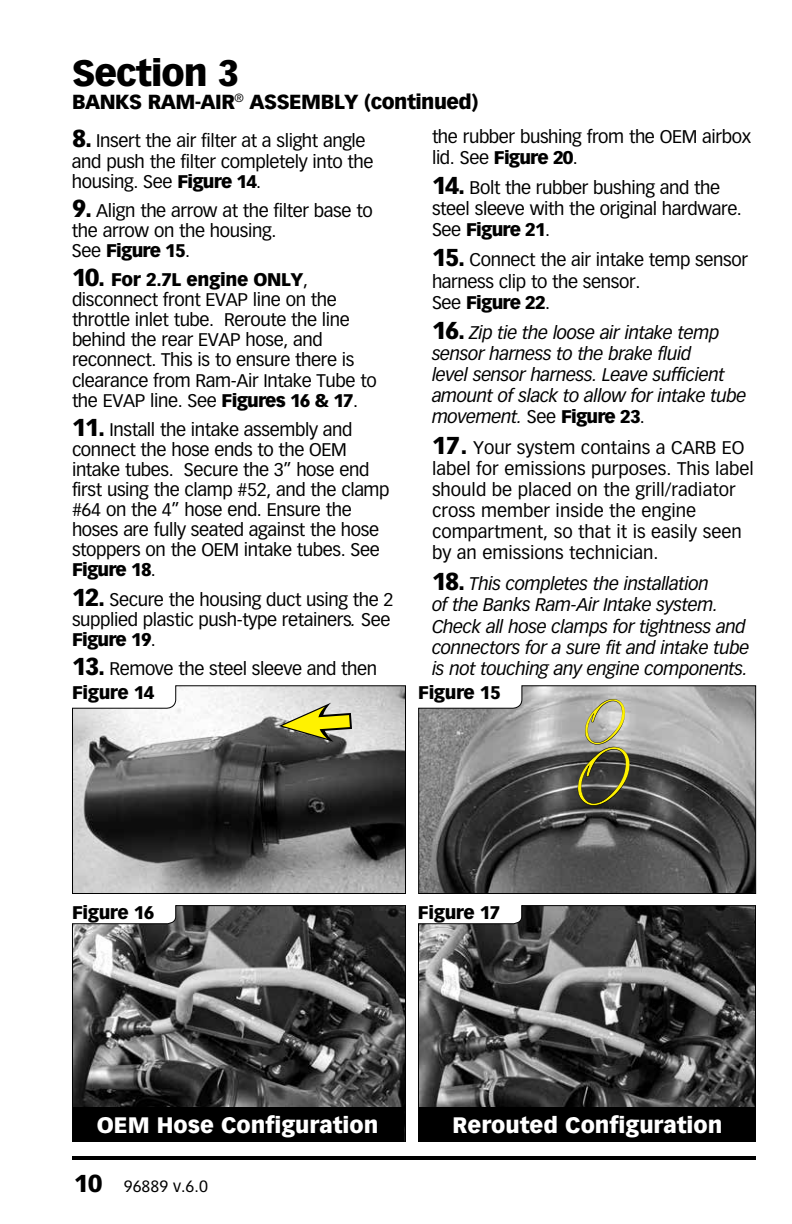
<style>
.page{position:relative;width:792px;height:1224px;background:#fff}
.page>*{position:absolute;margin:0;border:0;box-sizing:border-box;transform-origin:0 0}
.t1{font:900 36px "Vectora LT Std";letter-spacing:-.025em;color:#000}
.t2{font:900 22px "Vectora LT Std";color:#fff}
.t3{font:900 20px "Vectora LT Std";letter-spacing:-.025em;color:#000}
.t4{font:18px/20.2px "Vectora LT Std";letter-spacing:-.02em;color:#000}
.t5{font:italic 18px/21.2px "Vectora LT Std";letter-spacing:-.02em;color:#000}
.t6{font:18px/21.2px "Vectora LT Std";color:#000}
.t7{font:900 18px "Vectora LT Std";letter-spacing:-.025em;color:#000}
.t8{font:16px "Vectora LT Std";color:#000}
.s1{font-weight:900;font-size:24px}
.s2{font-weight:900}
.s3{font-style:italic}
.s4{font-weight:900;font-style:normal;font-size:24px}
.s5{font-style:normal}
.s6{font-weight:900;font-style:normal}
</style>
<div class="page">
<hr style="left:72px;top:1156px;width:684px;height:4px;background:#000">
<svg style="left:72px;top:685px;width:334px;height:209px;background:#787878"></svg>
<svg style="left:72px;top:905px;width:334px;height:237px;background:#585858"></svg>
<svg style="left:418px;top:905px;width:338px;height:237px;background:#535353"></svg>
<svg style="left:418px;top:685px;width:339px;height:209px;background:#727272"></svg>
<div style="left:72px;top:1107px;width:331px;height:35px;background:#000"></div>
<div style="left:419px;top:1107px;width:337px;height:35px;background:#000"></div>
<svg style="left:279px;top:703px;width:90px;height:39px;background:#bdb97b"></svg>
<svg style="left:576px;top:698px;width:55px;height:109px;background:#858466"></svg>
<h1 class="t1" style="left:72px;top:50px;width:169px">Section 3</h1>
<p class="t3" style="left:72px;top:89px;width:408px">BANKS RAM-AIR<sup>®</sup> ASSEMBLY (continued)</p>
<p class="t4" style="left:72px;top:131px;width:303px"><span class="s1">8.</span> Insert the air filter at a slight angle and push the filter completely into the housing. See <span class="s2">Figure 14</span>.</p>
<p class="t4" style="left:72px;top:200px;width:302px"><span class="s1">9.</span> Align the arrow at the filter base to the arrow on the housing.<br>See <span class="s2">Figure 15</span>.</p>
<p class="t4" style="left:72px;top:270px;width:306px"><span class="s1">10.</span> <span class="s2">For 2.7L engine ONLY</span>, disconnect front EVAP line on the throttle inlet tube. Reroute the line behind the rear EVAP hose, and reconnect. This is to ensure there is clearance from Ram-Air Intake Tube to the EVAP line. See <span class="s2">Figures 16 &amp; 17</span>.</p>
<p class="t4" style="left:72px;top:419px;width:319px"><span class="s1">11.</span> Install the intake assembly and connect the hose ends to the OEM intake tubes. Secure the 3” hose end first using the clamp #52, and the clamp #64 on the 4” hose end. Ensure the hoses are fully seated against the hose stoppers on the OEM intake tubes. See<br><span class="s2">Figure 18</span>.</p>
<p class="t4" style="left:72px;top:589px;width:323px"><span class="s1">12.</span> Secure the housing duct using the 2 supplied plastic push-type retainers<span class="s3">.</span> See<br><span class="s2">Figure 19</span>.</p>
<p class="t4" style="left:72px;top:658px;width:307px"><span class="s1">13.</span> Remove the steel sleeve and then</p>
<p class="t7" style="left:72px;top:682px;width:84px">Figure 14</p>
<p class="t4" style="left:432px;top:126px;width:321px;line-height:21.2px">the rubber bushing from the OEM airbox lid. See <span class="s2">Figure 20</span>.</p>
<p class="t4" style="left:432px;top:177px;width:312px;line-height:21.2px"><span class="s1">14.</span> Bolt the rubber bushing and the steel sleeve with the original hardware.<br>See <span class="s2">Figure 21</span>.</p>
<p class="t4" style="left:432px;top:250px;width:318px;line-height:21.2px"><span class="s1">15.</span> Connect the air intake temp sensor harness clip to the sensor.<br>See <span class="s2">Figure 22</span>.</p>
<p class="t5" style="left:432px;top:322px;width:316px"><span class="s4">16.</span> Zip tie the loose air intake temp sensor harness to the brake fluid<br>level sensor harness. Leave sufficient amount of slack to allow for intake tube movement. <span class="s5">See</span> <span class="s6">Figure 23</span><span class="s5">.</span></p>
<p class="t6" style="left:432px;top:437px;width:324px"><span class="s1">17.</span> Your system contains a CARB EO label for emissions purposes. This label should be placed on the grill/radiator cross member inside the engine compartment, so that it is easily seen by an emissions technician.</p>
<p class="t5" style="left:432px;top:574px;width:319px"><span class="s4">18.</span> This completes the installation<br>of the Banks Ram-Air Intake system.<br>Check all hose clamps for tightness and connectors for a sure fit and intake tube is not touching any engine components.</p>
<p class="t7" style="left:418px;top:682px;width:84px">Figure 15</p>
<p class="t7" style="left:72px;top:901px;width:84px">Figure 16</p>
<p class="t7" style="left:418px;top:901px;width:84px">Figure 17</p>
<p class="t2" style="left:97px;top:1111px;width:283px">OEM Hose Configuration</p>
<p class="t2" style="left:453px;top:1111px;width:271px">Rerouted Configuration</p>
<p class="t8" style="left:74px;top:1177px;width:135px"><span class="s1">10</span> 96889 v.6.0</p>
</div>
